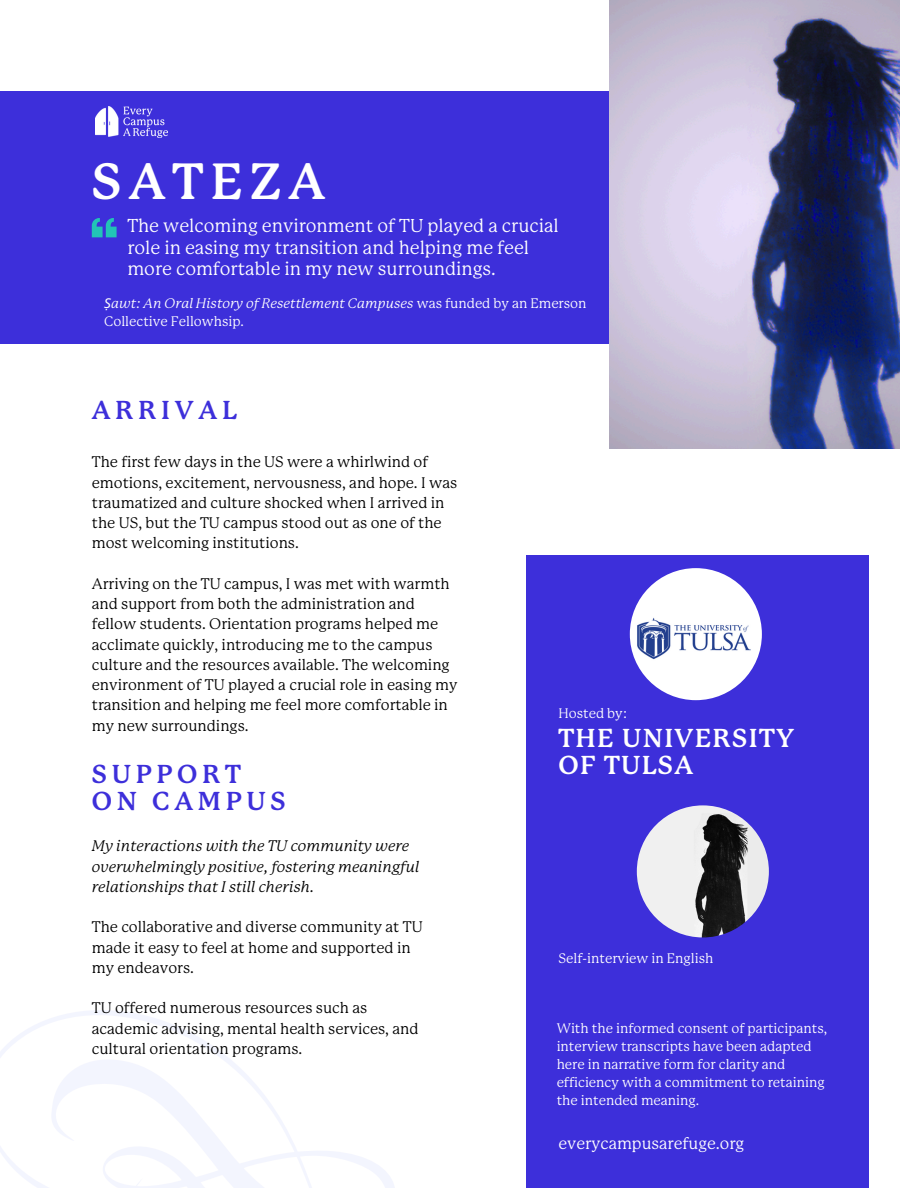
<style>
.page{position:relative;width:918px;height:1188px;background:#fff}
.page>*{position:absolute;margin:0;border:0;box-sizing:border-box;transform-origin:0 0}
.t1{font:700 49.8px "P22 Mackinac Pro";letter-spacing:.14em;color:#fff}
.t2{font:700 25.35px/27px "P22 Mackinac Pro";letter-spacing:.185em;color:#3d2fda}
.t3{font:700 25.35px/27px "P22 Mackinac Pro";letter-spacing:.055em;color:#fff}
.t4{font:18.3px/21.3px "P22 Mackinac Pro";color:#fff}
.t5{font:16.05px "P22 Mackinac Pro";color:#fff}
.t6{font:15px/20.2px "P22 Mackinac Pro";color:#000}
.t7{font:italic 15px/20.2px "P22 Mackinac Pro";color:#000}
.t8{font:13.5px/18px "P22 Mackinac Pro";color:#fff}
.s1{font-family:"Noto Sans";font-style:italic}
.s2{font-style:italic}
</style>
<div class="page">
<div style="left:0;top:92px;width:617px;height:252px;background:#3d2fda"></div>
<svg style="left:92px;top:218px;width:25px;height:19px"></svg>
<img style="left:96px;top:106px;width:72px;height:32px">
<img style="left:610px;top:0;width:290px;height:449px">
<div style="left:527px;top:555px;width:342px;height:633px;background:#3d2fda"></div>
<img style="left:630px;top:568px;width:132px;height:132px;border-radius:50%">
<img style="left:637px;top:805px;width:132px;height:132px;border-radius:50%">
<svg style="left:0;top:1010px;width:394px;height:178px"></svg>
<h1 class="t1" style="left:92px;top:162px;width:235px">SATEZA</h1>
<p class="t4" style="left:127px;top:217px;width:433px">The welcoming environment of TU played a crucial role in easing my transition and helping me feel more comfortable in my new surroundings.</p>
<h3 class="t8" style="left:104px;top:296px;width:484px"><span class="s1">Ṣ</span><span class="s2">awt: An Oral History of Resettlement Campuses</span> was funded by an Emerson<br>Collective Fellowhsip.</h3>
<h4 class="t2" style="left:92px;top:399px;width:147px">ARRIVAL</h4>
<h4 class="t6" style="left:92px;top:453px;width:367px">The first few days in the US were a whirlwind of emotions, excitement, nervousness, and hope. I was traumatized and culture shocked when I arrived in the US, but the TU campus stood out as one of the most welcoming institutions.</h4>
<h4 class="t6" style="left:92px;top:575px;width:367px">Arriving on the TU campus, I was met with warmth and support from both the administration and fellow students. Orientation programs helped me acclimate quickly, introducing me to the campus culture and the resources available. The welcoming environment of TU played a crucial role in easing my transition and helping me feel more comfortable in my new surroundings.</h4>
<h2 class="t2" style="left:92px;top:763px;width:195px">SUPPORT<br>ON CAMPUS</h2>
<p class="t7" style="left:92px;top:837px;width:329px">My interactions with the TU community were overwhelmingly positive, fostering meaningful relationships that I still cherish.</p>
<p class="t6" style="left:92px;top:918px;width:332px">The collaborative and diverse community at TU made it easy to feel at home and supported in my endeavors.</p>
<p class="t6" style="left:92px;top:999px;width:328px">TU offered numerous resources such as academic advising, mental health services, and cultural orientation programs.</p>
<h2 class="t8" style="left:559px;top:705px;width:71px">Hosted by:</h2>
<h2 class="t3" style="left:559px;top:727px;width:237px">THE UNIVERSITY<br>OF TULSA</h2>
<h4 class="t8" style="left:559px;top:950px;width:156px">Self-interview in English</h4>
<h4 class="t8" style="left:557px;top:1021px;width:272px">With the informed consent of participants, interview transcripts have been adapted here in narrative form for clarity and efficiency with a commitment to retaining the intended meaning.</h4>
<p class="t5" style="left:559px;top:1137px;width:187px">everycampusarefuge.org</p>
</div>
